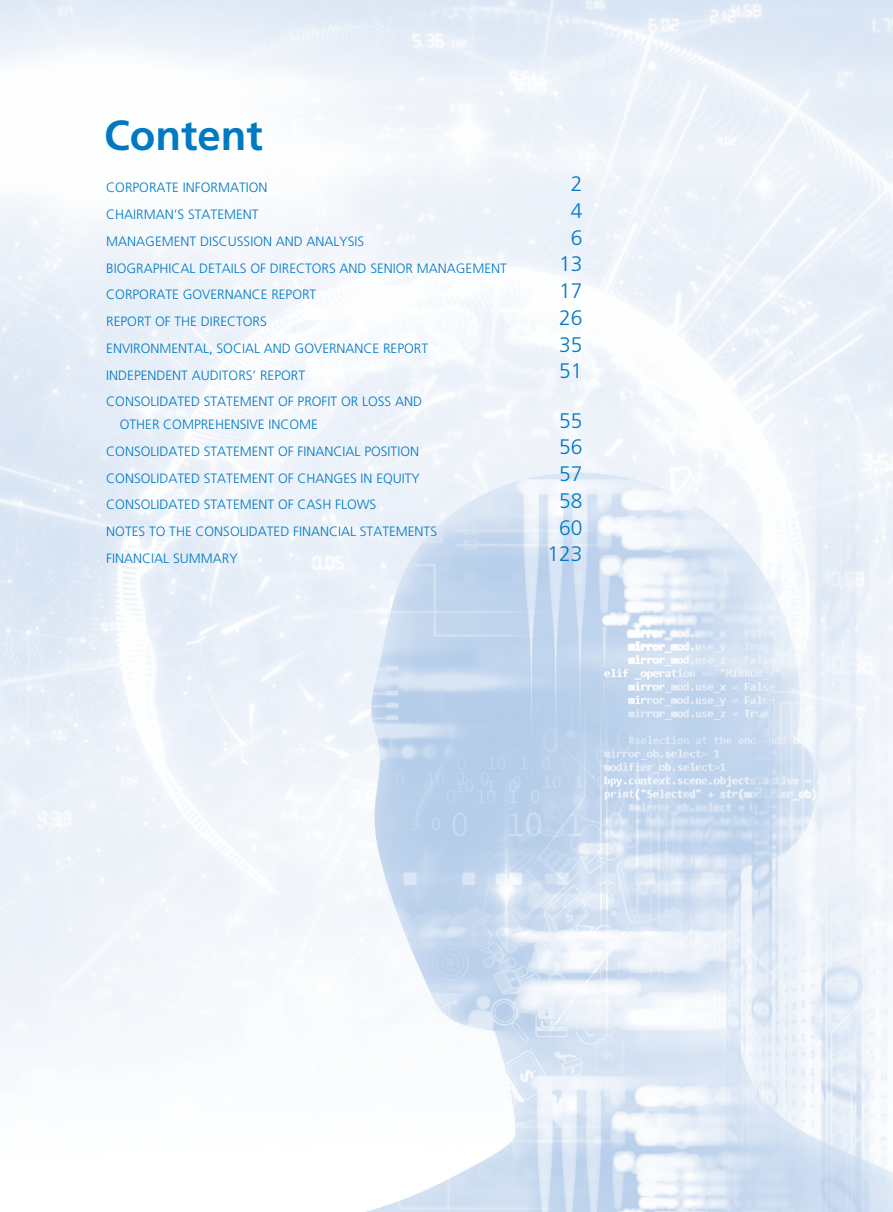
<style>
.page{position:relative;width:893px;height:1212px;background:#fff}
.page>*{position:absolute;margin:0;border:0;box-sizing:border-box;transform-origin:0 0}
.t1{font:700 42px "Frutiger LT Std";color:#0079c2}
._50_Table_txt{font:300 21px "Frutiger LT Std";color:#0079c2}
._50_Table_txt-2{font:300 13.5px/22.5px "Frutiger LT Std";color:#0079c2}
</style>
<div class="page">
<img style="left:0;top:0;width:893px;height:1212px">
<p class="t1" style="left:104px;top:110px;width:160px">Content</p>
<p class="_50_Table_txt-2" style="left:106px;top:177px;width:163px">CORPORATE INFORMATION</p>
<p class="_50_Table_txt" style="left:571px;top:172px;width:13px">2</p>
<p class="_50_Table_txt-2" style="left:106px;top:203px;width:154px">CHAIRMAN’S STATEMENT</p>
<p class="_50_Table_txt" style="left:571px;top:199px;width:13px">4</p>
<p class="_50_Table_txt-2" style="left:106px;top:230px;width:260px">MANAGEMENT DISCUSSION AND ANALYSIS</p>
<p class="_50_Table_txt" style="left:571px;top:225px;width:13px">6</p>
<p class="_50_Table_txt-2" style="left:106px;top:257px;width:402px">BIOGRAPHICAL DETAILS OF DIRECTORS AND SENIOR MANAGEMENT</p>
<p class="_50_Table_txt" style="left:559px;top:252px;width:25px">13</p>
<p class="_50_Table_txt-2" style="left:106px;top:284px;width:212px">CORPORATE GOVERNANCE REPORT</p>
<p class="_50_Table_txt" style="left:559px;top:279px;width:25px">17</p>
<p class="_50_Table_txt-2" style="left:106px;top:310px;width:162px">REPORT OF THE DIRECTORS</p>
<p class="_50_Table_txt" style="left:559px;top:306px;width:25px">26</p>
<p class="_50_Table_txt-2" style="left:106px;top:337px;width:323px">ENVIRONMENTAL, SOCIAL AND GOVERNANCE REPORT</p>
<p class="_50_Table_txt" style="left:559px;top:333px;width:25px">35</p>
<p class="_50_Table_txt-2" style="left:106px;top:364px;width:200px">INDEPENDENT AUDITORS’ REPORT</p>
<p class="_50_Table_txt" style="left:559px;top:359px;width:25px">51</p>
<p class="_50_Table_txt-2" style="left:120px;top:391px;width:304px;text-indent:-14px">CONSOLIDATED STATEMENT OF PROFIT OR LOSS AND<br>OTHER COMPREHENSIVE INCOME</p>
<p class="_50_Table_txt" style="left:559px;top:409px;width:25px">55</p>
<p class="_50_Table_txt-2" style="left:106px;top:440px;width:314px">CONSOLIDATED STATEMENT OF FINANCIAL POSITION</p>
<p class="_50_Table_txt" style="left:559px;top:435px;width:25px">56</p>
<p class="_50_Table_txt-2" style="left:106px;top:467px;width:315px">CONSOLIDATED STATEMENT OF CHANGES IN EQUITY</p>
<p class="_50_Table_txt" style="left:559px;top:462px;width:25px">57</p>
<p class="_50_Table_txt-2" style="left:106px;top:493px;width:272px">CONSOLIDATED STATEMENT OF CASH FLOWS</p>
<p class="_50_Table_txt" style="left:559px;top:489px;width:25px">58</p>
<p class="_50_Table_txt-2" style="left:106px;top:520px;width:332px">NOTES TO THE CONSOLIDATED FINANCIAL STATEMENTS</p>
<p class="_50_Table_txt" style="left:559px;top:516px;width:25px">60</p>
<p class="_50_Table_txt-2" style="left:106px;top:547px;width:133px">FINANCIAL SUMMARY</p>
<p class="_50_Table_txt" style="left:547px;top:542px;width:37px">123</p>
</div>
